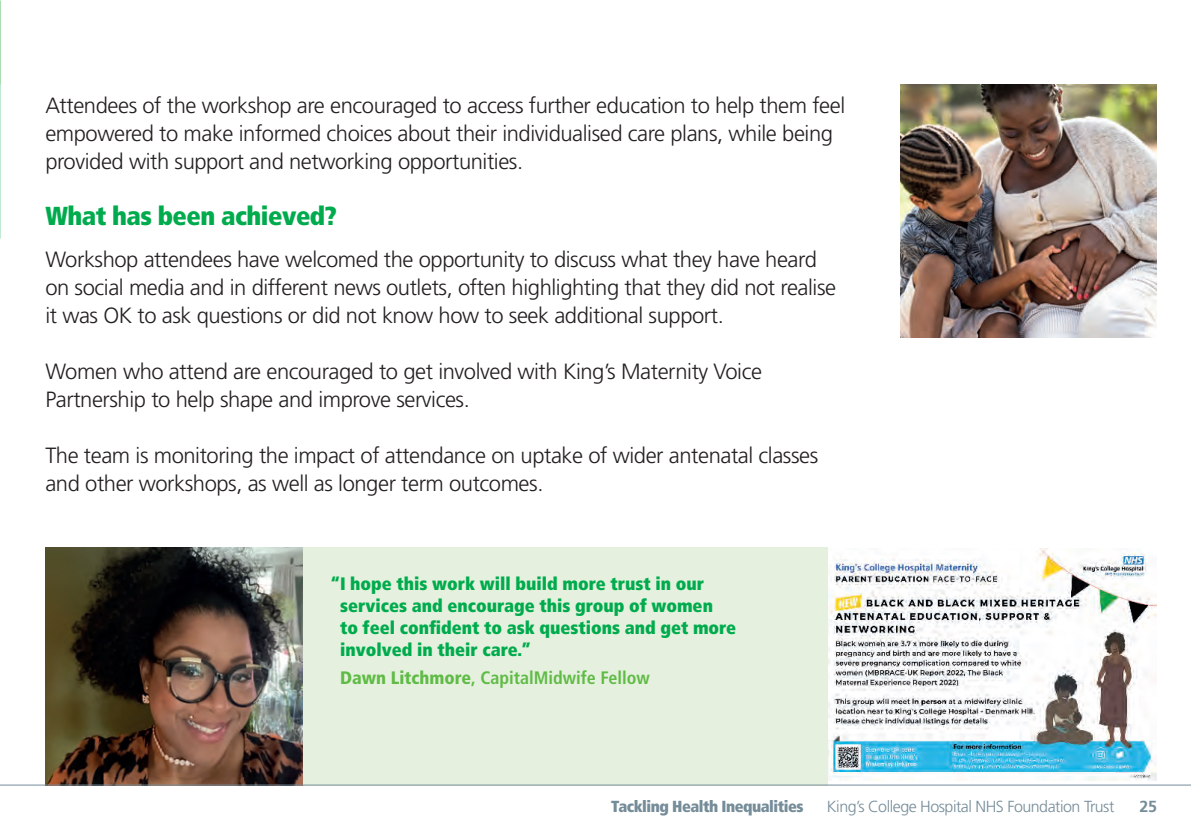
<style>
.page{position:relative;width:1191px;height:840px;background:#fff}
.page>*{position:absolute;margin:0;border:0;box-sizing:border-box;transform-origin:0 0}
.t1{font:900 condensed 26px "Frutiger";letter-spacing:-.02em;color:#00ab4d}
.t2{font:300 22px/28px "Frutiger";letter-spacing:-.02em;color:#231f20}
.t3{font:900 condensed 18px/22px "Frutiger";color:#00ab4d}
.t4{font:700 condensed 18px "Frutiger";color:#60bb46}
.t5{font:300 16px "Frutiger";letter-spacing:-.03em;color:#758c99}
.t6{font:900 condensed 16px "Frutiger";letter-spacing:-.03em;color:#758c99}
.t7{font:700 16px "Frutiger";color:#758c99}
.s1{font-weight:900}
</style>
<div class="page">
<div style="left:45px;top:547px;width:1112px;height:238px;background:#e5f1de"></div>
<img style="left:45px;top:547px;width:257px;height:237px">
<img style="left:828px;top:547px;width:329px;height:233px">
<img style="left:900px;top:85px;width:257px;height:252px">
<hr style="left:0;top:784px;width:1191px;height:1px;background:#758c99">
<p class="t2" style="left:45px;top:91px;width:801px">Attendees of the workshop are encouraged to access further education to help them feel empowered to make informed choices about their individualised care plans, while being provided with support and networking opportunities.</p>
<p class="t1" style="left:45px;top:200px;width:293px">What has been achieved?</p>
<p class="t2" style="left:45px;top:245px;width:792px">Workshop attendees have welcomed the opportunity to discuss what they have heard on social media and in different news outlets, often highlighting that they did not realise it was OK to ask questions or did not know how to seek additional support.</p>
<p class="t2" style="left:45px;top:357px;width:718px">Women who attend are encouraged to get involved with King’s Maternity Voice<br>Partnership to help shape and improve services.</p>
<p class="t2" style="left:45px;top:441px;width:774px">The team is monitoring the impact of attendance on uptake of wider antenatal classes and other workshops, as well as longer term outcomes.</p>
<p class="t3" style="left:340px;top:572px;width:398px;text-indent:-10px">“I hope this work will build more trust in our services and encourage this group of women<br>to feel confident to ask questions and get more involved in their care.”</p>
<p class="t4" style="left:340px;top:666px;width:311px"><span class="s1">Dawn Litchmore</span>, CapitalMidwife Fellow</p>
<p class="t6" style="left:611px;top:795px;width:194px">Tackling Health Inequalities</p>
<p class="t5" style="left:827px;top:796px;width:289px">King’s College Hospital NHS Foundation Trust</p>
<p class="t7" style="left:1139px;top:796px;width:19px">25</p>
</div>
